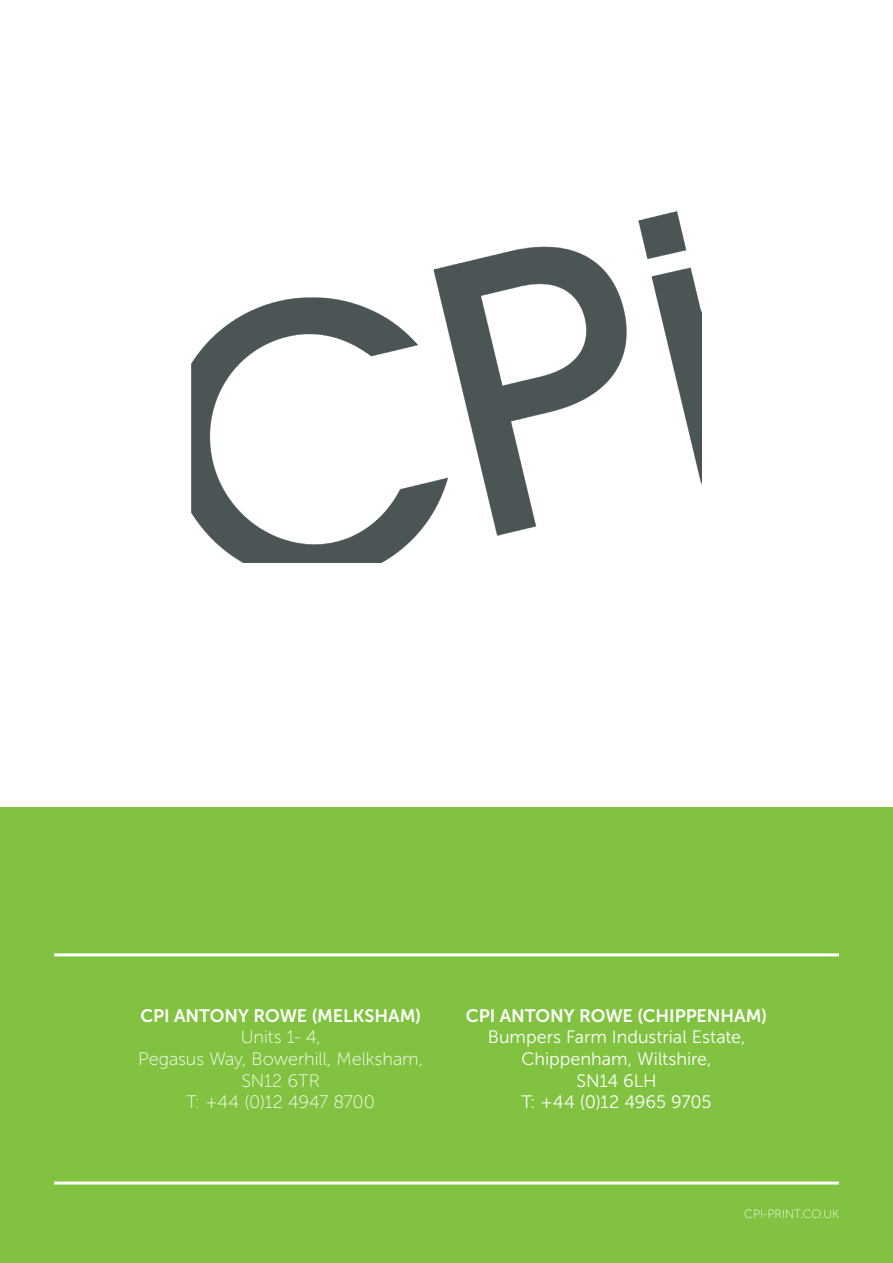
<style>
.page{position:relative;width:893px;height:1263px;background:#fff}
.page>*{position:absolute;margin:0;border:0;box-sizing:border-box;transform-origin:0 0}
.Body_text_-_MS300{font:18px/21.6px "Museo Sans 300";color:#fff;text-align:center}
.Body_text_-_MS300-2{font:18px/21.6px "Museo Sans 100";color:#fff;text-align:center}
.Body_text_-_MS300-3{font:18px "Museo Sans 700";color:#fff}
.t1{font:12px "Museo Sans 100";color:#fff}
</style>
<div class="page">
<div style="left:0;top:808px;width:893px;height:455px;background:#81c340"></div>
<hr style="left:54px;top:953px;width:785px;height:3px;background:#fff">
<hr style="left:54px;top:1181px;width:785px;height:3px;background:#fff">
<img style="left:192px;top:211px;width:509px;height:351px">
<p class="Body_text_-_MS300-3" style="left:140px;top:1005px;width:282px">CPI ANTONY ROWE (MELKSHAM)</p>
<p class="Body_text_-_MS300-2" style="left:241px;top:1026px;width:82px">Units 1- 4,</p>
<p class="Body_text_-_MS300-2" style="left:138px;top:1048px;width:286px">Pegasus Way, Bowerhill, Melksham,<br>SN12 6TR</p>
<p class="Body_text_-_MS300-2" style="left:186px;top:1091px;width:190px">T: +44 (0)12 4947 8700</p>
<p class="Body_text_-_MS300-3" style="left:466px;top:1005px;width:303px">CPI ANTONY ROWE (CHIPPENHAM)</p>
<p class="Body_text_-_MS300" style="left:488px;top:1026px;width:259px">Bumpers Farm Industrial Estate,<br>Chippenham, Wiltshire,</p>
<p class="Body_text_-_MS300" style="left:577px;top:1070px;width:81px">SN14 6LH</p>
<p class="Body_text_-_MS300" style="left:522px;top:1091px;width:191px">T: +44 (0)12 4965 9705</p>
<p class="t1" style="left:744px;top:1207px;width:96px">CPI-PRINT.CO.UK</p>
</div>
